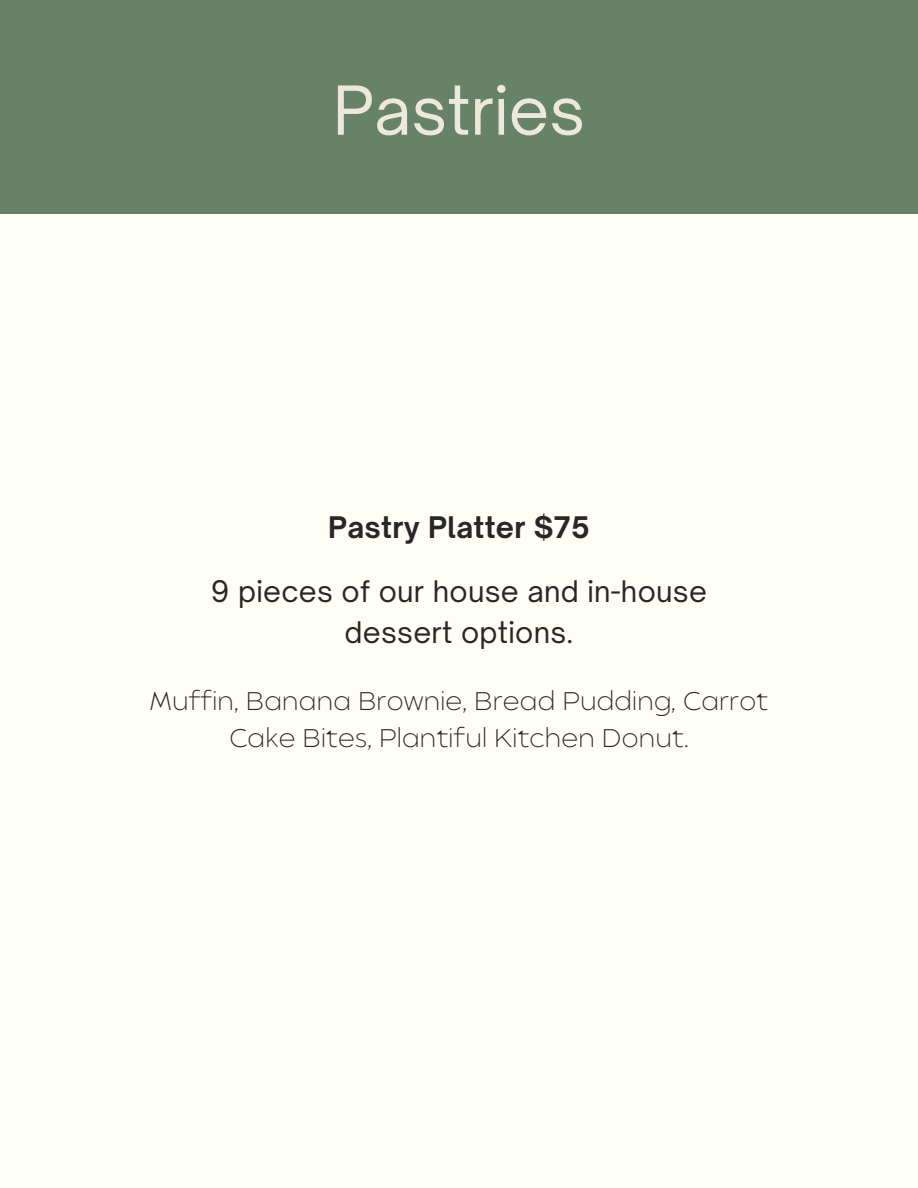
<style>
.page{position:relative;width:918px;height:1188px;background:#fffdf5}
.page>*{position:absolute;margin:0;border:0;box-sizing:border-box;transform-origin:0 0}
.t1{font:64.5px "Open Sauce One";color:#eee8dc}
.t2{font:28.5px/41.7px "Open Sauce One";letter-spacing:.01em;color:#272727;text-align:center}
.t3{font:700 28.5px "Open Sauce One";letter-spacing:.01em;color:#272727}
.t4{font:200 25.5px/37.2px "Balgin";letter-spacing:.01em;color:#272727;text-align:center}
</style>
<div class="page">
<div style="left:0;top:0;width:918px;height:214px;background:#678367"></div>
<p class="t1" style="left:333px;top:70px;width:254px">Pastries</p>
<p class="t3" style="left:328px;top:510px;width:263px">Pastry Platter $75</p>
<p class="t2" style="left:211px;top:570px;width:498px">9 pieces of our house and in-house dessert options.</p>
<p class="t4" style="left:150px;top:685px;width:619px">Muffin, Banana Brownie, Bread Pudding, Carrot<br>Cake Bites, Plantiful Kitchen Donut.</p>
</div>
